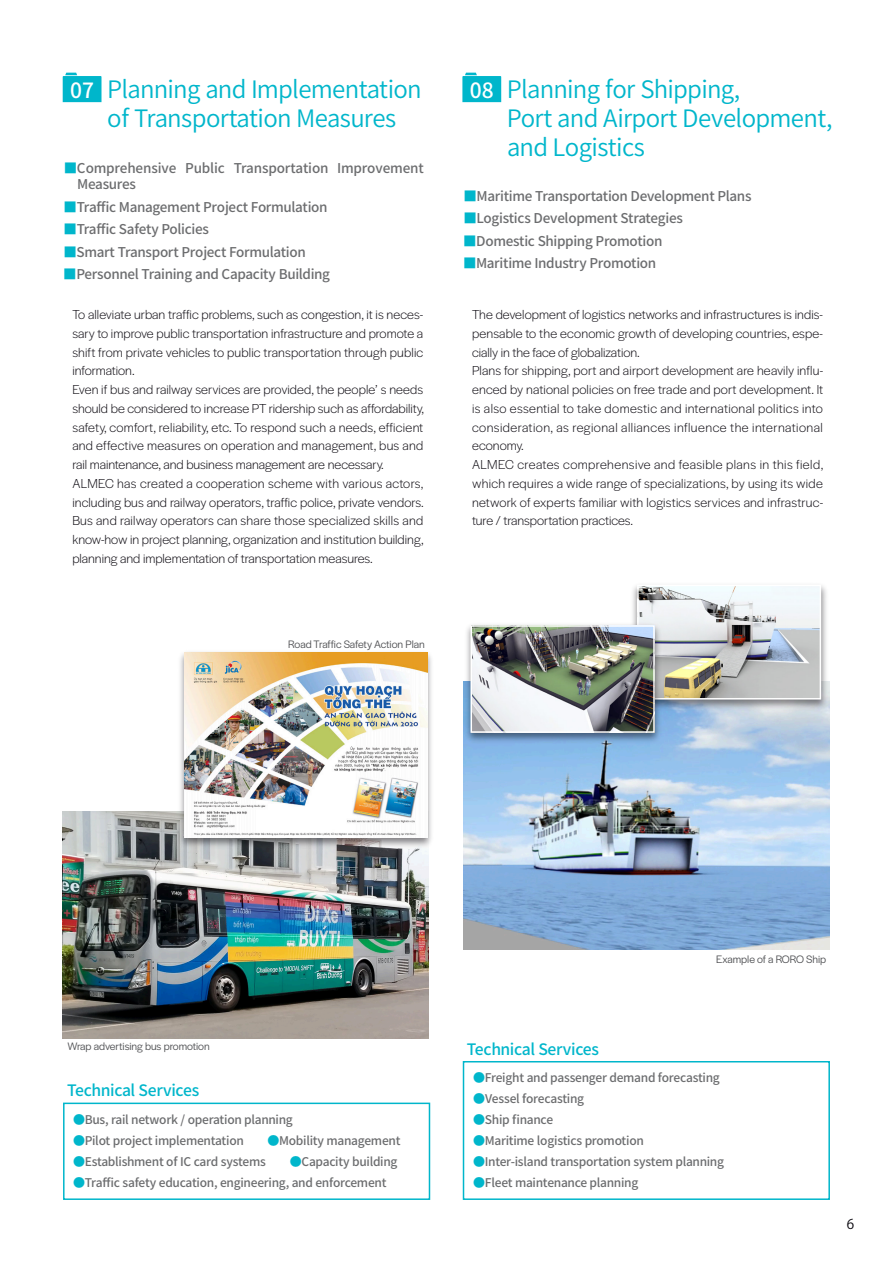
<style>
.page{position:relative;width:893px;height:1263px;background:#fff}
.page>*{position:absolute;margin:0;border:0;box-sizing:border-box;transform-origin:0 0}
.t1{font:600 24px/28.8px "Noto Sans CJ Kjp";letter-spacing:-.03em;color:#00b6cb}
.t2{font:500 21px "Noto Sans CJ Kjp";color:#fff}
.t3{font:500 15.75px "Noto Sans CJ Kjp";letter-spacing:-.025em;color:#00b6cb}
.t4{font:300 13.5px/18.8px "Halyard Display";letter-spacing:.01em;color:#0c0910}
.t5{font:500 13.5px/16.5px "Noto Sans CJ Kjp";letter-spacing:-.025em;color:#6c6d6f}
.t6{font:13.5px "Koz Go Pr 6 N";color:#0c0910}
.t7{font:500 12px "Noto Sans CJ Kjp";letter-spacing:-.025em;color:#6c6d6f}
.t8{font:11.25px "Halyard Display";color:#4f5053}
.s1{color:#00b6cb}
</style>
<div class="page">
<svg style="left:63px;top:73px;width:38px;height:29px"></svg>
<svg style="left:462px;top:73px;width:39px;height:29px"></svg>
<img style="left:463px;top:715px;width:366px;height:235px">
<img style="left:632px;top:585px;width:198px;height:130px">
<img style="left:640px;top:588px;width:178px;height:108px">
<div style="left:637px;top:585px;width:184px;height:114px;border:2px solid #fff"></div>
<div style="left:463px;top:1061px;width:367px;height:139px;border:2px solid #00b6cb"></div>
<div style="left:63px;top:1102px;width:367px;height:98px;border:2px solid #00b6cb"></div>
<img style="left:63px;top:812px;width:366px;height:226px">
<img style="left:175px;top:652px;width:257px;height:201px">
<img style="left:185px;top:652px;width:242px;height:185px">
<img style="left:463px;top:619px;width:203px;height:129px">
<img style="left:473px;top:628px;width:179px;height:102px">
<div style="left:470px;top:625px;width:185px;height:108px;border:2px solid #fff"></div>
<h2 class="t2" style="left:70px;top:78px;width:25px">07</h2>
<h1 class="t1" style="left:107px;top:76px;width:316px">Planning and Implementation of Transportation Measures</h1>
<p class="t5" style="left:77px;top:160px;width:348px;text-indent:-13px"><span class="s1">■</span>Comprehensive Public Transportation Improvement<br>Measures</p>
<p class="t5" style="left:64px;top:199px;width:266px"><span class="s1">■</span>Traffic Management Project Formulation</p>
<p class="t5" style="left:64px;top:221px;width:147px"><span class="s1">■</span>Traffic Safety Policies</p>
<p class="t5" style="left:63px;top:244px;width:244px"><span class="s1">■</span>Smart Transport Project Formulation</p>
<p class="t5" style="left:63px;top:266px;width:268px"><span class="s1">■</span>Personnel Training and Capacity Building</p>
<h1 class="t1" style="left:507px;top:76px;width:327px">Planning for Shipping,<br>Port and Airport Development, and Logistics</h1>
<p class="t5" style="left:464px;top:188px;width:289px"><span class="s1">■</span>Maritime Transportation Development Plans</p>
<p class="t5" style="left:463px;top:211px;width:221px"><span class="s1">■</span>Logistics Development Strategies</p>
<p class="t5" style="left:463px;top:233px;width:201px"><span class="s1">■</span>Domestic Shipping Promotion</p>
<p class="t5" style="left:463px;top:256px;width:195px"><span class="s1">■</span>Maritime Industry Promotion</p>
<h2 class="t2" style="left:470px;top:78px;width:25px">08</h2>
<p class="t4" style="left:72px;top:304px;width:353px">To alleviate urban traffic problems, such as congestion, it is neces&shy;sary to improve public transportation infrastructure and promote a shift from private vehicles to public transportation through public information.<br>Even if bus and railway services are provided, the people’ s needs should be considered to increase PT ridership such as affordability, safety, comfort, reliability, etc. To respond such a needs, efficient and effective measures on operation and management, bus and rail maintenance, and business management are necessary.<br>ALMEC has created a cooperation scheme with various actors, including bus and railway operators, traffic police, private vendors.<br>Bus and railway operators can share those specialized skills and know-how in project planning, organization and institution building, planning and implementation of transportation measures.</p>
<p class="t4" style="left:472px;top:304px;width:353px">The development of logistics networks and infrastructures is indis&shy;pensable to the economic growth of developing countries, espe&shy;cially in the face of globalization.<br>Plans for shipping, port and airport development are heavily influ&shy;enced by national policies on free trade and port development. It is also essential to take domestic and international politics into consideration, as regional alliances influence the international economy.<br>ALMEC creates comprehensive and feasible plans in this field, which requires a wide range of specializations, by using its wide network of experts familiar with logistics services and infrastruc&shy;ture / transportation practices.</p>
<p class="t8" style="left:288px;top:636px;width:138px">Road Traffic Safety Action Plan</p>
<p class="t8" style="left:67px;top:1039px;width:144px">Wrap advertising bus promotion</p>
<p class="t3" style="left:67px;top:1082px;width:134px">Technical Services</p>
<p class="t7" style="left:73px;top:1113px;width:221px"><span class="s1">●</span>Bus, rail network / operation planning</p>
<p class="t7" style="left:73px;top:1134px;width:329px"><span class="s1">●</span>Pilot project implementation　　<span class="s1">●</span>Mobility management</p>
<p class="t7" style="left:73px;top:1155px;width:326px"><span class="s1">●</span>Establishment of IC card systems　　<span class="s1">●</span>Capacity building</p>
<p class="t7" style="left:73px;top:1176px;width:315px"><span class="s1">●</span>Traffic safety education, engineering, and enforcement</p>
<p class="t8" style="left:716px;top:951px;width:111px">Example of a RORO Ship</p>
<p class="t3" style="left:467px;top:1041px;width:134px">Technical Services</p>
<p class="t7" style="left:473px;top:1070px;width:248px"><span class="s1">●</span>Freight and passenger demand forecasting</p>
<p class="t7" style="left:473px;top:1091px;width:112px"><span class="s1">●</span>Vessel forecasting</p>
<p class="t7" style="left:473px;top:1112px;width:81px"><span class="s1">●</span>Ship finance</p>
<p class="t7" style="left:473px;top:1133px;width:172px"><span class="s1">●</span>Maritime logistics promotion</p>
<p class="t7" style="left:473px;top:1154px;width:252px"><span class="s1">●</span>Inter-island transportation system planning</p>
<p class="t7" style="left:473px;top:1175px;width:167px"><span class="s1">●</span>Fleet maintenance planning</p>
<p class="t6" style="left:847px;top:1217px;width:9px">6</p>
</div>
